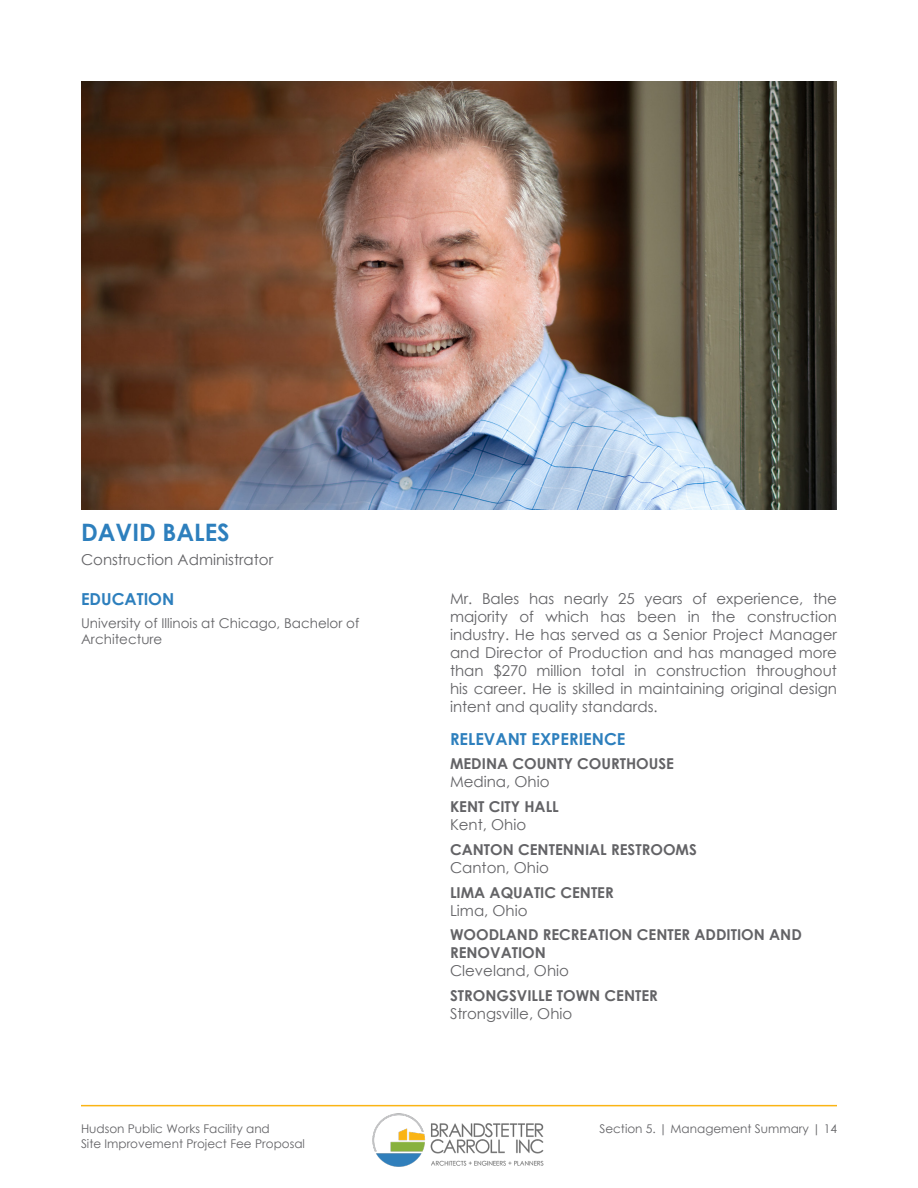
<style>
.page{position:relative;width:918px;height:1188px;background:#fff}
.page>*{position:absolute;margin:0;border:0;box-sizing:border-box;transform-origin:0 0}
.t1{font:700 24px "Century Gothic";color:#2d7fbd}
.t2{font:700 16.5px "Century Gothic";color:#2d7fbd}
.t3{font:15px/18px "Century Gothic";color:#636366;text-align:justify}
.t4{font:700 15px/18px "Century Gothic";color:#636366}
.t5{font:13.5px/16.2px "Century Gothic";color:#636366}
.t6{font:12px/14.4px "Century Gothic";color:#636366}
</style>
<div class="page">
<hr style="left:81px;top:1105px;width:756px;height:1px;background:#fab415">
<img style="left:372px;top:1113px;width:172px;height:54px">
<img style="left:81px;top:81px;width:756px;height:428px">
<p class="t1" style="left:81px;top:514px;width:150px">DAVID BALES</p>
<p class="t3" style="left:81px;top:551px;width:194px">Construction Administrator</p>
<p class="t2" style="left:81px;top:586px;width:95px">EDUCATION</p>
<p class="t5" style="left:81px;top:615px;width:280px">University of Illinois at Chicago, Bachelor of<br>Architecture</p>
<p class="t3" style="left:450px;top:589px;width:389px">Mr. Bales has nearly 25 years of experience, the majority of which has been in the construction industry. He has served as a Senior Project Manager and Director of Production and has managed more than $270 million total in construction throughout his career. He is skilled in maintaining original design intent and quality standards.</p>
<p class="t2" style="left:450px;top:726px;width:177px">RELEVANT EXPERIENCE</p>
<p class="t4" style="left:450px;top:754px;width:226px">MEDINA COUNTY COURTHOUSE</p>
<p class="t3" style="left:450px;top:773px;width:101px">Medina, Ohio</p>
<p class="t4" style="left:450px;top:797px;width:110px">KENT CITY HALL</p>
<p class="t3" style="left:450px;top:815px;width:78px">Kent, Ohio</p>
<p class="t4" style="left:450px;top:840px;width:248px">CANTON CENTENNIAL RESTROOMS</p>
<p class="t3" style="left:450px;top:858px;width:100px">Canton, Ohio</p>
<p class="t4" style="left:450px;top:883px;width:165px">LIMA AQUATIC CENTER</p>
<p class="t3" style="left:450px;top:901px;width:79px">Lima, Ohio</p>
<p class="t4" style="left:450px;top:925px;width:353px">WOODLAND RECREATION CENTER ADDITION AND<br>RENOVATION</p>
<p class="t3" style="left:450px;top:962px;width:120px">Cleveland, Ohio</p>
<p class="t4" style="left:450px;top:986px;width:209px">STRONGSVILLE TOWN CENTER</p>
<p class="t3" style="left:450px;top:1004px;width:124px">Strongsville, Ohio</p>
<p class="t6" style="left:81px;top:1122px;width:225px">Hudson Public Works Facility and<br>Site Improvement Project Fee Proposal</p>
<p class="t6" style="left:599px;top:1122px;width:239px">Section 5. | Management Summary | 14</p>
</div>
